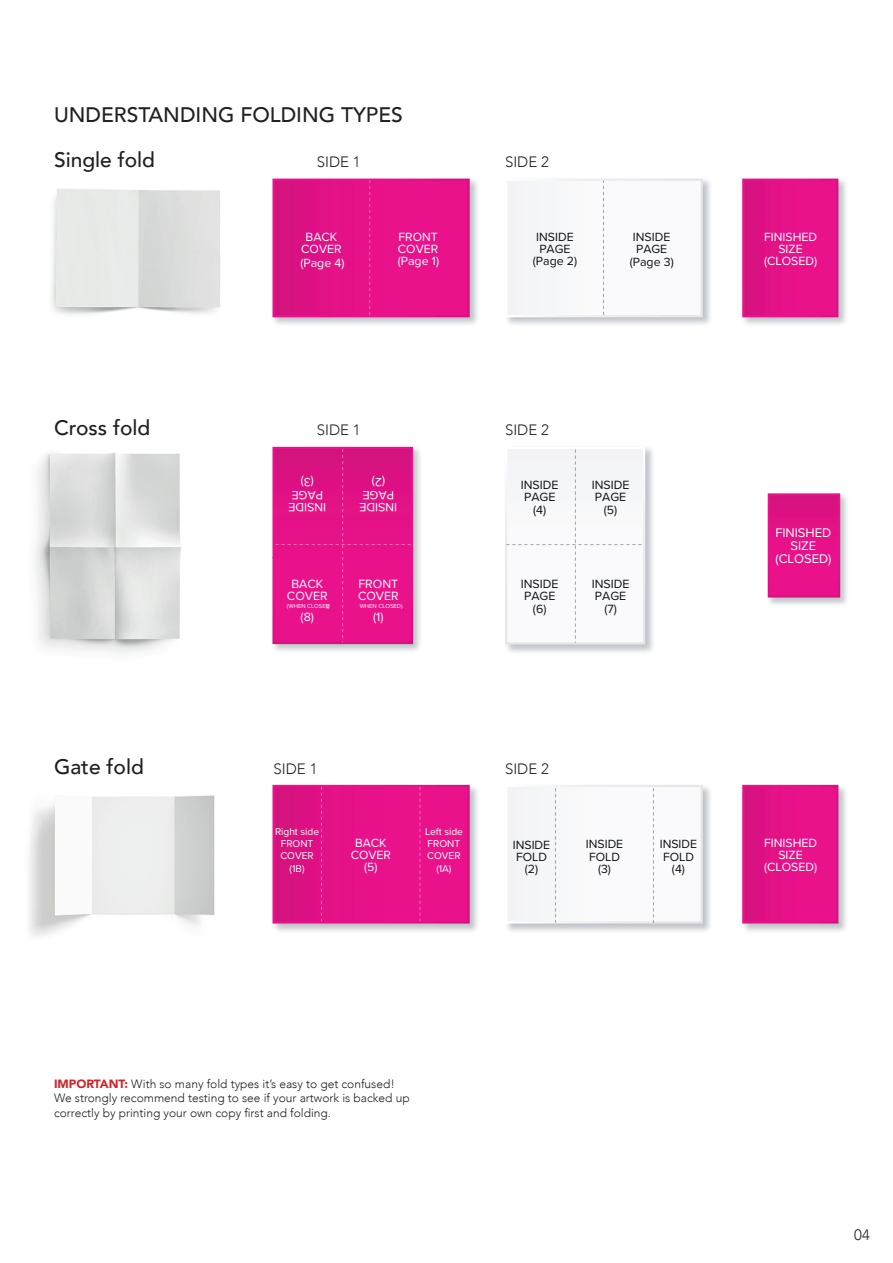
<style>
.page{position:relative;width:893px;height:1263px;background:#fff}
.page>*{position:absolute;margin:0;border:0;box-sizing:border-box;transform-origin:0 0}
.t1{font:500 21px/45.6px "Avenir";color:#231f20}
.t2{font:300 15px "Avenir";color:#231f20}
.t3{font:13.05px/13px "Proxima Nova";color:#fff;text-align:center}
.t4{font:12.45px/12.5px "Proxima Nova";color:#0d1214;text-align:center}
.t5{font:12.45px/12.5px "Proxima Nova";color:#fff;text-align:center}
.t6{font:12.3px/12.3px "Proxima Nova";color:#fff;text-align:center}
.t7{font:12.3px/12.3px "Proxima Nova";color:#0d1214;text-align:center}
.t8{font:300 12px/14.4px "Avenir";color:#231f20}
.t9{font:10.2px/12.3px "Proxima Nova";color:#fff;text-align:center}
.t10{font:6px "Proxima Nova";color:#fff}
.s1{font-weight:900;color:#d1232a}
</style>
<div class="page">
<img style="left:29px;top:795px;width:186px;height:142px">
<img style="left:34px;top:453px;width:147px;height:200px">
<img style="left:767px;top:493px;width:80px;height:112px">
<svg style="left:768px;top:493px;width:72px;height:104px;background:#e41287"></svg>
<img style="left:272px;top:178px;width:205px;height:146px">
<svg style="left:272px;top:179px;width:198px;height:138px;background:#e41489"></svg>
<img style="left:507px;top:178px;width:203px;height:146px">
<img style="left:272px;top:446px;width:148px;height:205px">
<svg style="left:507px;top:179px;width:196px;height:138px"></svg>
<img style="left:742px;top:178px;width:104px;height:146px">
<svg style="left:742px;top:179px;width:96px;height:138px;background:#e41388"></svg>
<img style="left:272px;top:784px;width:205px;height:147px">
<img style="left:507px;top:787px;width:203px;height:144px">
<img style="left:742px;top:784px;width:104px;height:147px">
<svg style="left:742px;top:785px;width:96px;height:138px;background:#e41388"></svg>
<svg style="left:272px;top:447px;width:141px;height:197px;background:#e41488"></svg>
<img style="left:507px;top:448px;width:146px;height:204px">
<svg style="left:505px;top:448px;width:140px;height:197px"></svg>
<svg style="left:272px;top:785px;width:198px;height:138px;background:#e41589"></svg>
<svg style="left:507px;top:785px;width:196px;height:138px"></svg>
<img style="left:52px;top:189px;width:168px;height:126px">
<h1 class="t1" style="left:54px;top:90px;width:350px">UNDERSTANDING FOLDING TYPES<br>Single fold</h1>
<p class="t2" style="left:317px;top:153px;width:45px">SIDE 1</p>
<p class="t2" style="left:505px;top:153px;width:45px">SIDE 2</p>
<h1 class="t1" style="left:54px;top:404px;width:98px">Cross fold</h1>
<h1 class="t1" style="left:54px;top:743px;width:91px">Gate fold</h1>
<p class="t6" style="left:301px;top:230px;width:42px">BACK<br>COVER</p>
<p class="t6" style="left:300px;top:257px;width:45px">(Page 4)</p>
<p class="t6" style="left:398px;top:230px;width:43px;text-align:justify">FRONT COVER (Page 1)</p>
<p class="t7" style="left:533px;top:230px;width:46px">INSIDE<br>PAGE (Page 2)</p>
<p class="t7" style="left:633px;top:230px;width:39px;text-align:left">INSIDE<br>PAGE</p>
<p class="t7" style="left:630px;top:256px;width:45px">(Page 3)</p>
<p class="t2" style="left:317px;top:421px;width:45px">SIDE 1</p>
<p class="t2" style="left:505px;top:421px;width:45px">SIDE 2</p>
<p class="t5" style="left:326px;top:514px;width:39px;rotate:-180deg">INSIDE<br>PAGE (3)</p>
<p class="t5" style="left:397px;top:514px;width:39px;rotate:-180deg">INSIDE<br>PAGE (2)</p>
<p class="t4" style="left:521px;top:478px;width:39px">INSIDE<br>PAGE (4)</p>
<p class="t4" style="left:592px;top:478px;width:39px">INSIDE<br>PAGE (5)</p>
<p class="t5" style="left:287px;top:577px;width:42px">BACK<br>COVER</p>
<p class="t5" style="left:301px;top:610px;width:15px">(8)</p>
<p class="t5" style="left:358px;top:577px;width:42px;text-align:left">FRONT<br>COVER</p>
<p class="t5" style="left:373px;top:610px;width:12px">(1)</p>
<p class="t10" style="left:287px;top:601px;width:44px">(WHEN CLOSED)(</p>
<p class="t10" style="left:360px;top:601px;width:44px">WHEN CLOSED)</p>
<p class="t4" style="left:521px;top:577px;width:39px">INSIDE<br>PAGE (6)</p>
<p class="t4" style="left:592px;top:577px;width:39px">INSIDE<br>PAGE (7)</p>
<p class="t2" style="left:274px;top:760px;width:45px">SIDE 1</p>
<p class="t2" style="left:505px;top:760px;width:45px">SIDE 2</p>
<p class="t9" style="left:275px;top:825px;width:46px">Right side</p>
<p class="t9" style="left:425px;top:825px;width:39px">Left side</p>
<p class="t9" style="left:427px;top:849px;width:35px;line-height:12.8px">COVER (1A)</p>
<p class="t6" style="left:351px;top:836px;width:42px">BACK<br>COVER (5)</p>
<p class="t7" style="left:513px;top:838px;width:39px">INSIDE<br>FOLD (2)</p>
<p class="t7" style="left:660px;top:837px;width:39px">INSIDE<br>FOLD (4)</p>
<p class="t7" style="left:586px;top:837px;width:39px">INSIDE<br>FOLD (3)</p>
<p class="t9" style="left:280px;top:837px;width:35px">FRONT<br>COVER (1B)</p>
<p class="t9" style="left:428px;top:837px;width:34px">FRONT</p>
<p class="t6" style="left:764px;top:230px;width:55px">FINISHED<br>SIZE (CLOSED)</p>
<p class="t3" style="left:775px;top:526px;width:58px">FINISHED<br>SIZE (CLOSED)</p>
<p class="t6" style="left:764px;top:836px;width:55px">FINISHED<br>SIZE (CLOSED)</p>
<p class="t8" style="left:54px;top:1076px;width:357px"><span class="s1">IMPORTANT:</span> With so many fold types it’s easy to get confused!<br>We strongly recommend testing to see if your artwork is backed up correctly by printing your own copy first and folding.</p>
<p class="t2" style="left:854px;top:1226px;width:17px">04</p>
</div>
